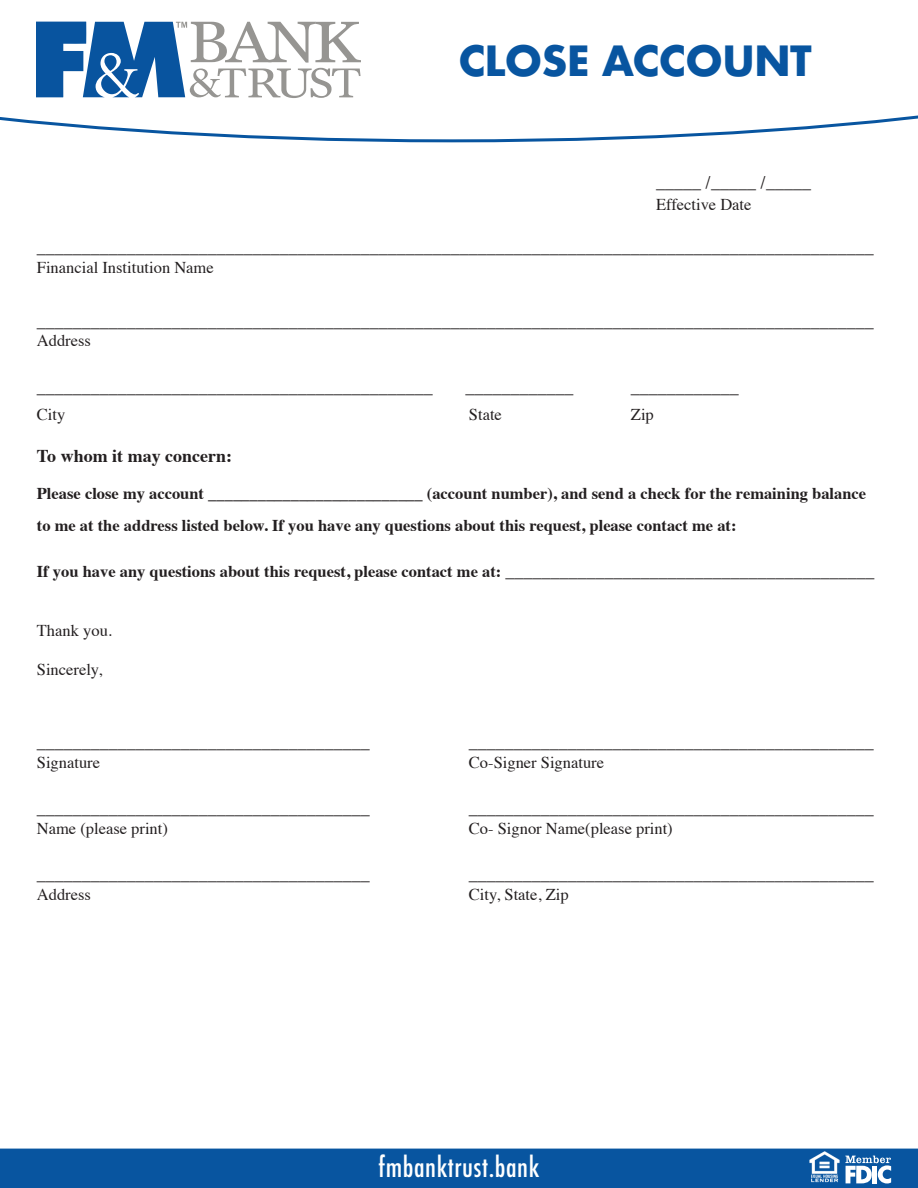
<style>
.page{position:relative;width:918px;height:1188px;background:#fff}
.page>*{position:absolute;margin:0;border:0;box-sizing:border-box;transform-origin:0 0}
.t1{font:700 40.5px "Futura";letter-spacing:-.02em;color:#0855a0}
.t2{font:500 condensed 27px "Futura";letter-spacing:.02em;color:#fff}
.t3{font:18px "Minion Pro";color:#231f20}
.t4{font:700 18px "Times";color:#231f20}
.t5{font:700 16.5px/31.5px "Times";color:#231f20}
.t6{font:16.5px "Times";color:#231f20}
.s1{font-family:"Minion Pro";font-weight:400;font-size:18px}
</style>
<div class="page">
<svg style="left:0;top:21px;width:918px;height:121px"></svg>
<div style="left:0;top:1149px;width:918px;height:39px;background:#0855a0"></div>
<div style="left:872px;top:1166px;width:5px;height:17px;background:#fff"></div>
<img style="left:807px;top:1150px;width:35px;height:34px">
<p class="t1" style="left:458px;top:31px;width:355px">CLOSE ACCOUNT</p>
<p class="t3" style="left:656px;top:170px;width:157px">_____ /_____ /_____</p>
<p class="t6" style="left:656px;top:189px;width:97px">Effective Date</p>
<p class="t3" style="left:37px;top:235px;width:838px">_____________________________________________________________________________________________</p>
<p class="t6" style="left:37px;top:252px;width:178px">Financial Institution Name</p>
<p class="t3" style="left:37px;top:309px;width:838px">_____________________________________________________________________________________________</p>
<p class="t6" style="left:37px;top:325px;width:56px">Address</p>
<p class="t3" style="left:37px;top:375px;width:398px">____________________________________________</p>
<p class="t3" style="left:466px;top:375px;width:109px">____________</p>
<p class="t3" style="left:631px;top:375px;width:109px">____________</p>
<p class="t6" style="left:37px;top:399px;width:30px">City</p>
<p class="t6" style="left:469px;top:399px;width:34px">State</p>
<p class="t6" style="left:631px;top:399px;width:24px">Zip</p>
<p class="t4" style="left:37px;top:438px;width:197px">To whom it may concern:</p>
<p class="t5" style="left:37px;top:476px;width:831px">Please close my account __________________________ (account number), and send a check for the remaining balance to me at the address listed below. If you have any questions about this request, please contact me at:</p>
<p class="t5" style="left:37px;top:554px;width:839px">If you have any questions about this request, please contact me at: <span class="s1">_________________________________________</span></p>
<p class="t6" style="left:37px;top:615px;width:77px">Thank you.</p>
<p class="t6" style="left:37px;top:654px;width:67px">Sincerely,</p>
<p class="t3" style="left:37px;top:730px;width:335px">_____________________________________</p>
<p class="t3" style="left:469px;top:730px;width:406px">_____________________________________________</p>
<p class="t6" style="left:37px;top:747px;width:65px">Signature</p>
<p class="t6" style="left:469px;top:747px;width:137px">Co-Signer Signature</p>
<p class="t3" style="left:37px;top:796px;width:335px">_____________________________________</p>
<p class="t3" style="left:469px;top:796px;width:406px">_____________________________________________</p>
<p class="t6" style="left:37px;top:813px;width:133px">Name (please print)</p>
<p class="t6" style="left:469px;top:813px;width:205px">Co- Signor Name(please print)</p>
<p class="t3" style="left:37px;top:862px;width:335px">_____________________________________</p>
<p class="t3" style="left:469px;top:862px;width:406px">_____________________________________________</p>
<p class="t6" style="left:37px;top:879px;width:56px">Address</p>
<p class="t6" style="left:469px;top:879px;width:101px">City, State, Zip</p>
<p class="t2" style="left:379px;top:1149px;width:162px">fmbanktrust.bank</p>
</div>
